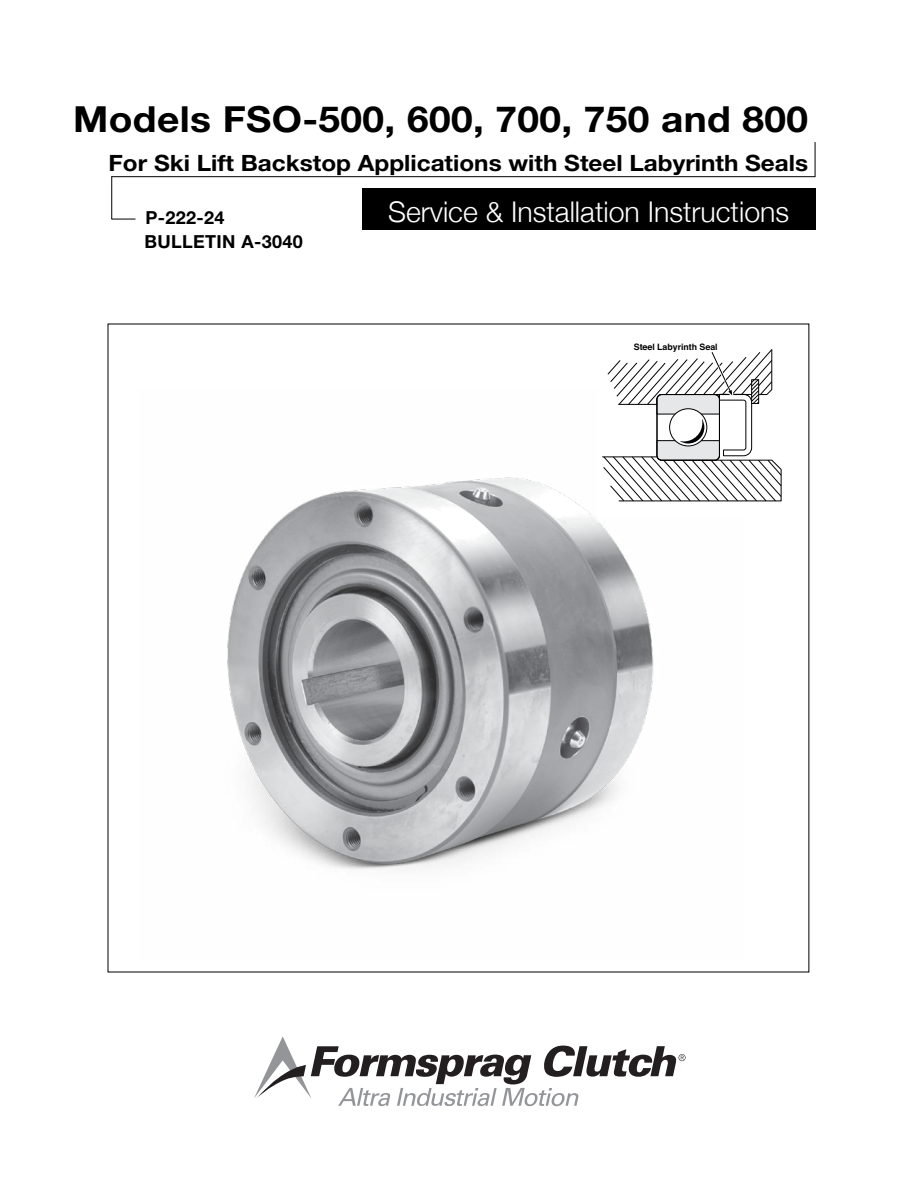
<style>
.page{position:relative;width:918px;height:1188px;background:#fff}
.page>*{position:absolute;margin:0;border:0;box-sizing:border-box;transform-origin:0 0}
.t1{font:700 36px "Helvetica Neue LT Std";letter-spacing:.01em;color:#000;scale:1.08 1}
.t2{font:300 28.5px "Helvetica Neue";color:#fff}
.t3{font:700 22.5px "Helvetica Neue LT Std";color:#000;scale:1.08 1}
._00_Text{font:700 18px "Helvetica Neue LT Std";letter-spacing:.02em;color:#000}
.t4{font:700 8.7px "Helvetica";color:#000}
</style>
<div class="page">
<hr style="left:111px;top:176px;width:704px;height:1px;background:#000">
<div style="left:362px;top:189px;width:453px;height:41px;background:#000"></div>
<hr style="left:111px;top:176px;width:1px;height:43px;background:#000">
<hr style="left:815px;top:142px;width:1px;height:35px;background:#000">
<svg style="left:111px;top:219px;width:24px;height:1px"></svg>
<img style="left:227px;top:477px;width:427px;height:392px">
<div style="left:598px;top:342px;width:188px;height:174px;background:#fff"></div>
<svg style="left:602px;top:349px;width:180px;height:152px"></svg>
<svg style="left:254px;top:1036px;width:432px;height:70px"></svg>
<p class="t1" style="left:73px;top:97px;width:682px">Models FSO-500, 600, 700, 750 and 800</p>
<p class="t3" style="left:109px;top:149px;width:649px">For Ski Lift Backstop Applications with Steel Labyrinth Seals</p>
<p class="_00_Text" style="left:145px;top:207px;width:81px">P-222-24</p>
<p class="t2" style="left:388px;top:188px;width:403px">Service &amp; Installation Instructions</p>
<p class="_00_Text" style="left:144px;top:230px;width:160px">BULLETIN A-3040</p>
<p class="t4" style="left:634px;top:340px;width:85px">Steel Labyrinth Seal</p>
</div>
